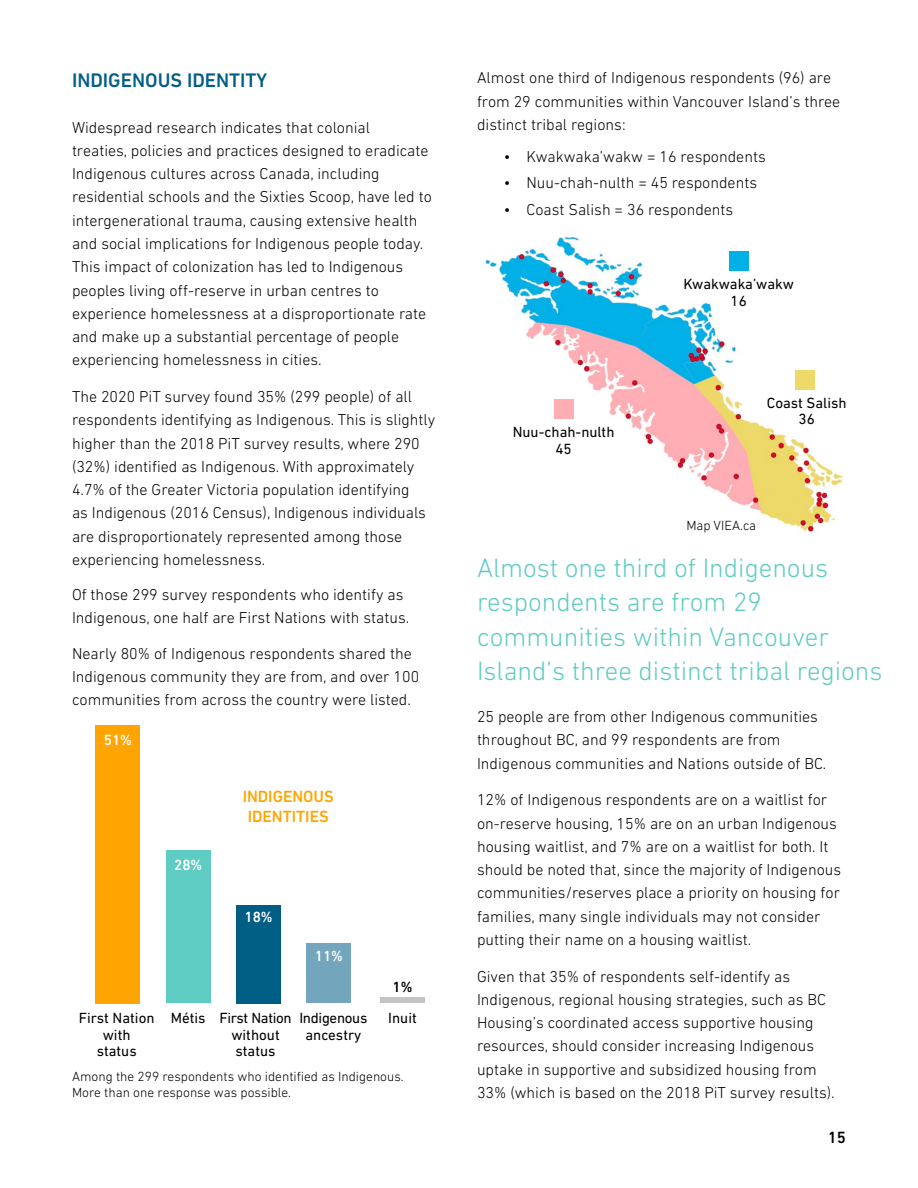
<style>
.page{position:relative;width:918px;height:1188px;background:#fff}
.page>*{position:absolute;margin:0;border:0;box-sizing:border-box;transform-origin:0 0}
.t1{font:300 27px/34.5px "DIN Next LT Pro";color:#5fccc3}
.t2{font:500 19.95px "DIN Next LT Pro";color:#005e85}
.t3{font:500 16.5px/19.8px "DIN Next LT Pro";color:#ffa400;text-align:center}
.t4{font:500 16.5px "DIN Next LT Pro";color:#000}
.t5{font:300 16.05px/23.2px "DIN Next LT Pro";color:#000}
.t6{font:15px/16.5px "DIN Next LT Pro";color:#000;text-align:center}
.t7{font:15px/16.5px "DIN Next LT Pro";letter-spacing:-.02em;color:#000;text-align:center}
.t8{font:500 15px "DIN Next LT Pro";color:#fff}
.t9{font:500 15px "DIN Next LT Pro";color:#000}
.t10{font:300 13.5px/16.2px "DIN Next LT Pro";color:#000}
</style>
<div class="page">
<img style="left:485px;top:236px;width:358px;height:296px">
<div style="left:95px;top:725px;width:45px;height:278px;background:#ffa400"></div>
<div style="left:166px;top:850px;width:45px;height:153px;background:#5fccc3"></div>
<div style="left:236px;top:905px;width:45px;height:98px;background:#005e85"></div>
<div style="left:307px;top:943px;width:44px;height:60px;background:#73a6bc"></div>
<div style="left:380px;top:998px;width:45px;height:5px;background:#c2c4c6"></div>
<div style="left:729px;top:251px;width:20px;height:20px;background:#01b0e7"></div>
<div style="left:554px;top:399px;width:20px;height:20px;background:#ffaeb4"></div>
<div style="left:795px;top:370px;width:19px;height:19px;background:#edd968"></div>
<p class="t2" style="left:72px;top:69px;width:197px">INDIGENOUS IDENTITY</p>
<p class="t5" style="left:72px;top:115px;width:361px">Widespread research indicates that colonial<br>treaties, policies and practices designed to eradicate Indigenous cultures across Canada, including residential schools and the Sixties Scoop, have led to intergenerational trauma, causing extensive health and social implications for Indigenous people today.<br>This impact of colonization has led to Indigenous peoples living off-reserve in urban centres to experience homelessness at a disproportionate rate and make up a substantial percentage of people experiencing homelessness in cities.</p>
<p class="t5" style="left:72px;top:385px;width:365px">The 2020 PiT survey found 35% (299 people) of all respondents identifying as Indigenous. This is slightly higher than the 2018 PiT survey results, where 290 (32%) identified as Indigenous. With approximately 4.7% of the Greater Victoria population identifying<br>as Indigenous (2016 Census), Indigenous individuals are disproportionately represented among those experiencing homelessness.</p>
<p class="t5" style="left:72px;top:583px;width:339px">Of those 299 survey respondents who identify as<br>Indigenous, one half are First Nations with status.</p>
<p class="t5" style="left:72px;top:641px;width:349px">Nearly 80% of Indigenous respondents shared the<br>Indigenous community they are from, and over 100 communities from across the country were listed.</p>
<p class="t8" style="left:104px;top:731px;width:30px">51%</p>
<p class="t6" style="left:79px;top:1010px;width:77px">First Nation with<br>status</p>
<p class="t8" style="left:174px;top:857px;width:30px">28%</p>
<p class="t3" style="left:243px;top:787px;width:93px">INDIGENOUS<br>IDENTITIES</p>
<p class="t8" style="left:245px;top:908px;width:30px">18%</p>
<p class="t8" style="left:315px;top:947px;width:30px">11%</p>
<p class="t9" style="left:393px;top:978px;width:21px">1%</p>
<p class="t6" style="left:231px;top:1010px;width:62px;text-align:left;text-indent:-61px">Métis First Nation without status</p>
<p class="t7" style="left:299px;top:1010px;width:70px">Indigenous ancestry</p>
<p class="t6" style="left:388px;top:1010px;width:30px">Inuit</p>
<p class="t10" style="left:72px;top:1068px;width:333px">Among the 299 respondents who identified as Indigenous.<br>More than one response was possible.</p>
<p class="t5" style="left:477px;top:66px;width:365px">Almost one third of Indigenous respondents (96) are from 29 communities within Vancouver Island’s three distinct tribal regions:</p>
<p class="t5" style="left:504px;top:145px;width:263px">• Kwakwaka’wakw = 16 respondents</p>
<p class="t5" style="left:504px;top:171px;width:255px">• Nuu-chah-nulth = 45 respondents</p>
<p class="t5" style="left:504px;top:197px;width:231px">• Coast Salish = 36 respondents</p>
<p class="t6" style="left:683px;top:276px;width:112px">Kwakwaka’wakw<br>16</p>
<p class="t6" style="left:513px;top:424px;width:103px">Nuu-chah-nulth<br>45</p>
<p class="t6" style="left:767px;top:394px;width:81px">Coast Salish<br>36</p>
<p class="t10" style="left:686px;top:517px;width:71px">Map VIEA.ca</p>
<h1 class="t1" style="left:477px;top:550px;width:407px">Almost one third of Indigenous respondents are from 29 communities within Vancouver<br>Island’s three distinct tribal regions</h1>
<p class="t5" style="left:477px;top:705px;width:351px">25 people are from other Indigenous communities throughout BC, and 99 respondents are from<br>Indigenous communities and Nations outside of BC.</p>
<p class="t5" style="left:477px;top:788px;width:366px">12% of Indigenous respondents are on a waitlist for on-reserve housing, 15% are on an urban Indigenous housing waitlist, and 7% are on a waitlist for both. It should be noted that, since the majority of Indigenous communities/reserves place a priority on housing for families, many single individuals may not consider putting their name on a housing waitlist.</p>
<p class="t5" style="left:477px;top:964px;width:359px">Given that 35% of respondents self-identify as Indigenous, regional housing strategies, such as BC Housing’s coordinated access supportive housing resources, should consider increasing Indigenous uptake in supportive and subsidized housing from 33% (which is based on the 2018 PiT survey results).</p>
<p class="t4" style="left:828px;top:1128px;width:20px">15</p>
</div>
